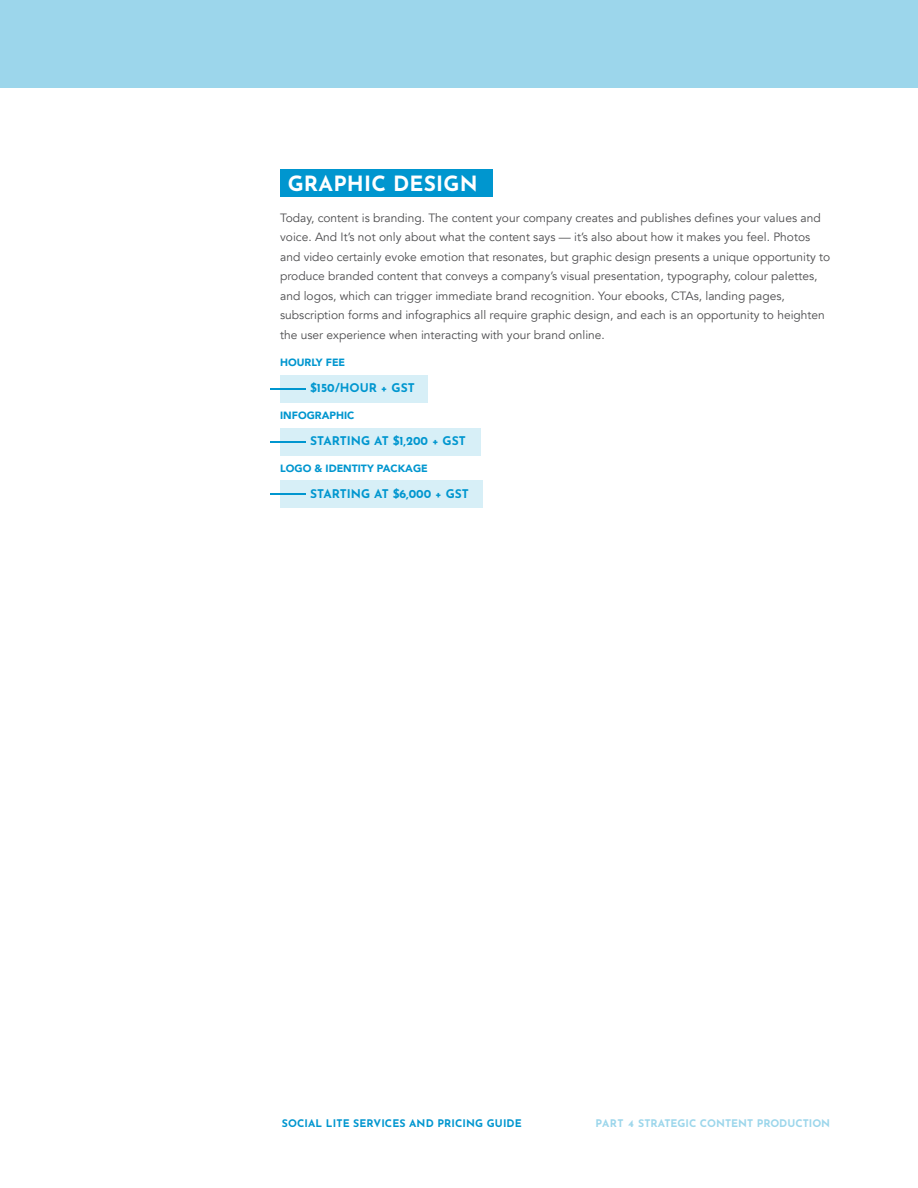
<style>
.page{position:relative;width:918px;height:1188px;background:#fff}
.page>*{position:absolute;margin:0;border:0;box-sizing:border-box;transform-origin:0 0}
.t1{font:700 21px "Josefin Sans";letter-spacing:.01em;color:#fff}
.t2{font:12px/19.5px "Avenir";color:#4d4d4f}
.t3{font:700 12px "Josefin Sans";color:#0096cf}
.t4{font:900 10.5px "Avenir";color:#0096cf}
.t5{font:700 10.5px "Josefin Sans";letter-spacing:.01em;color:#0096cf}
.t6{font:700 10.5px "Josefin Sans";color:#9cd6eb}
</style>
<div class="page">
<div style="left:280px;top:375px;width:147px;height:27px;background:#d7eff7"></div>
<div style="left:280px;top:428px;width:200px;height:28px;background:#d7eff7"></div>
<div style="left:280px;top:480px;width:203px;height:28px;background:#d7eff7"></div>
<hr style="left:271px;top:388px;width:35px;height:2px;background:#0096cf">
<hr style="left:271px;top:441px;width:35px;height:2px;background:#0096cf">
<hr style="left:271px;top:493px;width:35px;height:2px;background:#0096cf">
<div style="left:0;top:0;width:918px;height:88px;background:#9cd6eb"></div>
<div style="left:280px;top:170px;width:213px;height:27px;background:#0096cf"></div>
<h1 class="t1" style="left:288px;top:165px;width:191px">GRAPHIC DESIGN</h1>
<p class="t2" style="left:280px;top:208px;width:552px">Today, content is branding. The content your company creates and publishes defines your values and voice. And It’s not only about what the content says — it’s also about how it makes you feel. Photos and video certainly evoke emotion that resonates, but graphic design presents a unique opportunity to produce branded content that conveys a company’s visual presentation, typography, colour palettes, and logos, which can trigger immediate brand recognition. Your ebooks, CTAs, landing pages, subscription forms and infographics all require graphic design, and each is an opportunity to heighten the user experience when interacting with your brand online.</p>
<p class="t4" style="left:280px;top:353px;width:67px">HOURLY FEE</p>
<p class="t3" style="left:310px;top:377px;width:106px">$150/HOUR + GST</p>
<p class="t4" style="left:280px;top:406px;width:76px">INFOGRAPHIC</p>
<p class="t3" style="left:310px;top:430px;width:157px">STARTING AT $1,200 + GST</p>
<p class="t4" style="left:280px;top:459px;width:149px">LOGO &amp; IDENTITY PACKAGE</p>
<p class="t3" style="left:310px;top:483px;width:160px">STARTING AT $6,000 + GST</p>
<p class="t5" style="left:282px;top:1114px;width:241px">SOCIAL LITE SERVICES AND PRICING GUIDE</p>
<p class="t6" style="left:596px;top:1114px;width:236px">PART 4 STRATEGIC CONTENT PRODUCTION</p>
</div>
